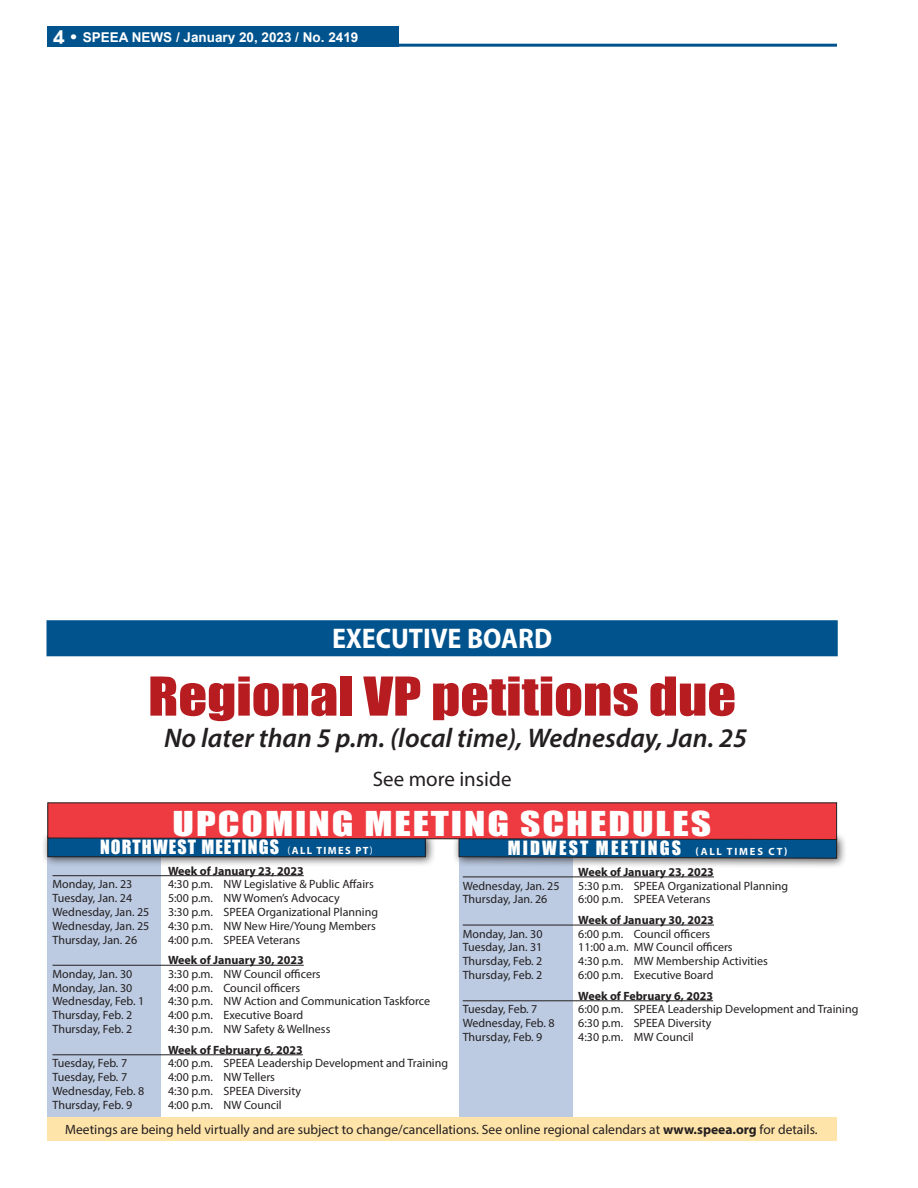
<style>
.page{position:relative;width:918px;height:1188px;background:#fff}
.page>*{position:absolute;margin:0;border:0;box-sizing:border-box;transform-origin:0 0}
.Spotlite_Headline{font:49.5px "Impact";color:#b71c21;scale:1.14 1}
.t1{font:31.5px "Impact";letter-spacing:.05em;color:#fff;scale:1.25 1}
.t2{font:28.5px "Myriad Variable Concept";color:#fff}
.t3{font:italic 27px "Myriad Variable Concept";color:#231f20}
.t4{font:21px "Myriad Variable Concept";color:#231f20}
.t5{font:18px "Impact";letter-spacing:.06em;color:#fff}
.t6{font:18px "Impact";letter-spacing:.12em;color:#fff}
.Spotlite_Meeting_Sch{font:13.5px "Myriad Pro";color:#231f20}
.t7{font:700 13.5px "Arial";color:#fff}
.Spotlite_Meeting_Sch-2{font:12px "Myriad Pro";color:#231f20}
.Spotlite_Meeting_Sch-3{font:700 12px "Myriad Pro";color:#231f20}
.s1{font-size:21px}
.s2{font-size:18px}
.s3{font-family:"Myriad Pro";font-size:10.5px}
.s4{font-family:"Myriad Pro";font-weight:700;font-size:10.5px}
.s5{font-weight:700}
</style>
<div class="page">
<div style="left:46px;top:620px;width:792px;height:36px;background:#00538d;border:2px solid #00538d"></div>
<div style="left:459px;top:838px;width:114px;height:285px;background:#bccbe2"></div>
<div style="left:47px;top:806px;width:114px;height:318px;background:#bccbe2"></div>
<div style="left:47px;top:1117px;width:790px;height:24px;background:#ffe4aa"></div>
<div style="left:47px;top:27px;width:352px;height:20px;background:#00538d"></div>
<hr style="left:47px;top:44px;width:790px;height:3px;background:#00538d">
<div style="left:453px;top:830px;width:394px;height:39px;background:#231f20;opacity:.75"></div>
<div style="left:41px;top:830px;width:395px;height:38px;background:#231f20;opacity:.75"></div>
<svg style="left:47px;top:802px;width:790px;height:57px;background:#9b455a"></svg>
<hr style="left:52px;top:875px;width:252px;height:1px;background:#231f20">
<hr style="left:52px;top:965px;width:252px;height:1px;background:#231f20">
<hr style="left:52px;top:1054px;width:251px;height:1px;background:#231f20">
<hr style="left:463px;top:877px;width:251px;height:1px;background:#231f20">
<hr style="left:463px;top:925px;width:251px;height:1px;background:#231f20">
<hr style="left:463px;top:1000px;width:250px;height:1px;background:#231f20">
<p class="t7" style="left:53px;top:28px;width:307px"><span class="s1">4</span> <span class="s2">•</span> SPEEA NEWS / January 20, 2023 / No. 2419</p>
<p class="t2" style="left:332px;top:622px;width:222px">EXECUTIVE BOARD</p>
<p class="Spotlite_Headline" style="left:148px;top:658px;width:517px">Regional VP petitions due</p>
<p class="t3" style="left:164px;top:722px;width:585px">No later than 5 p.m. (local time), Wednesday, Jan. 25</p>
<p class="t4" style="left:373px;top:766px;width:140px">See more inside</p>
<p class="t1" style="left:173px;top:799px;width:432px">UPCOMING MEETING SCHEDULES</p>
<p class="Spotlite_Meeting_Sch-3" style="left:168px;top:863px;width:137px">Week of January 23, 2023</p>
<p class="t5" style="left:100px;top:833px;width:274px">NORTHWEST MEETINGS <span class="s3">(</span><span class="s4">ALL TIMES PT</span><span class="s3">)</span></p>
<p class="t6" style="left:508px;top:833px;width:281px">MIDWEST MEETINGS <span class="s4">(ALL TIMES CT)</span></p>
<p class="Spotlite_Meeting_Sch-3" style="left:578px;top:864px;width:137px">Week of January 23, 2023</p>
<p class="Spotlite_Meeting_Sch-2" style="left:52px;top:877px;width:81px">Monday, Jan. 23</p>
<p class="Spotlite_Meeting_Sch-2" style="left:168px;top:877px;width:207px">4:30 p.m. NW Legislative &amp; Public Affairs</p>
<p class="Spotlite_Meeting_Sch-2" style="left:52px;top:891px;width:81px">Tuesday, Jan. 24</p>
<p class="Spotlite_Meeting_Sch-2" style="left:168px;top:891px;width:173px">5:00 p.m. NW Women’s Advocacy</p>
<p class="Spotlite_Meeting_Sch-2" style="left:52px;top:904px;width:98px">Wednesday, Jan. 25</p>
<p class="Spotlite_Meeting_Sch-2" style="left:168px;top:904px;width:212px">3:30 p.m. SPEEA Organizational Planning</p>
<p class="Spotlite_Meeting_Sch-2" style="left:52px;top:918px;width:98px">Wednesday, Jan. 25</p>
<p class="Spotlite_Meeting_Sch-2" style="left:168px;top:918px;width:210px">4:30 p.m. NW New Hire/Young Members</p>
<p class="Spotlite_Meeting_Sch-2" style="left:52px;top:932px;width:86px">Thursday, Jan. 26</p>
<p class="Spotlite_Meeting_Sch-2" style="left:168px;top:932px;width:134px">4:00 p.m. SPEEA Veterans</p>
<p class="Spotlite_Meeting_Sch-3" style="left:168px;top:952px;width:137px">Week of January 30, 2023</p>
<p class="Spotlite_Meeting_Sch-2" style="left:52px;top:966px;width:81px">Monday, Jan. 30</p>
<p class="Spotlite_Meeting_Sch-2" style="left:168px;top:966px;width:154px">3:30 p.m. NW Council officers</p>
<p class="Spotlite_Meeting_Sch-2" style="left:52px;top:980px;width:81px">Monday, Jan. 30</p>
<p class="Spotlite_Meeting_Sch-2" style="left:168px;top:980px;width:134px">4:00 p.m. Council officers</p>
<p class="Spotlite_Meeting_Sch-2" style="left:52px;top:994px;width:93px">Wednesday, Feb. 1</p>
<p class="Spotlite_Meeting_Sch-2" style="left:168px;top:994px;width:264px">4:30 p.m. NW Action and Communication Taskforce</p>
<p class="Spotlite_Meeting_Sch-2" style="left:52px;top:1008px;width:81px">Thursday, Feb. 2</p>
<p class="Spotlite_Meeting_Sch-2" style="left:168px;top:1008px;width:137px">4:00 p.m. Executive Board</p>
<p class="Spotlite_Meeting_Sch-2" style="left:52px;top:1022px;width:81px">Thursday, Feb. 2</p>
<p class="Spotlite_Meeting_Sch-2" style="left:168px;top:1022px;width:164px">4:30 p.m. NW Safety &amp; Wellness</p>
<p class="Spotlite_Meeting_Sch-3" style="left:168px;top:1042px;width:136px">Week of February 6, 2023</p>
<p class="Spotlite_Meeting_Sch-2" style="left:52px;top:1056px;width:76px">Tuesday, Feb. 7</p>
<p class="Spotlite_Meeting_Sch-2" style="left:168px;top:1056px;width:282px">4:00 p.m. SPEEA Leadership Development and Training</p>
<p class="Spotlite_Meeting_Sch-2" style="left:52px;top:1070px;width:76px">Tuesday, Feb. 7</p>
<p class="Spotlite_Meeting_Sch-2" style="left:168px;top:1070px;width:109px">4:00 p.m. NW Tellers</p>
<p class="Spotlite_Meeting_Sch-2" style="left:52px;top:1084px;width:93px">Wednesday, Feb. 8</p>
<p class="Spotlite_Meeting_Sch-2" style="left:168px;top:1084px;width:135px">4:30 p.m. SPEEA Diversity</p>
<p class="Spotlite_Meeting_Sch-2" style="left:52px;top:1097px;width:81px">Thursday, Feb. 9</p>
<p class="Spotlite_Meeting_Sch-2" style="left:168px;top:1097px;width:115px">4:00 p.m. NW Council</p>
<p class="Spotlite_Meeting_Sch-2" style="left:463px;top:878px;width:98px">Wednesday, Jan. 25</p>
<p class="Spotlite_Meeting_Sch-2" style="left:578px;top:878px;width:212px">5:30 p.m. SPEEA Organizational Planning</p>
<p class="Spotlite_Meeting_Sch-2" style="left:463px;top:892px;width:86px">Thursday, Jan. 26</p>
<p class="Spotlite_Meeting_Sch-2" style="left:578px;top:892px;width:134px">6:00 p.m. SPEEA Veterans</p>
<p class="Spotlite_Meeting_Sch-3" style="left:578px;top:912px;width:137px">Week of January 30, 2023</p>
<p class="Spotlite_Meeting_Sch-2" style="left:463px;top:926px;width:81px">Monday, Jan. 30</p>
<p class="Spotlite_Meeting_Sch-2" style="left:578px;top:926px;width:134px">6:00 p.m. Council officers</p>
<p class="Spotlite_Meeting_Sch-2" style="left:463px;top:940px;width:81px">Tuesday, Jan. 31</p>
<p class="Spotlite_Meeting_Sch-2" style="left:578px;top:940px;width:156px">11:00 a.m. MW Council officers</p>
<p class="Spotlite_Meeting_Sch-2" style="left:463px;top:954px;width:81px">Thursday, Feb. 2</p>
<p class="Spotlite_Meeting_Sch-2" style="left:578px;top:954px;width:191px">4:30 p.m. MW Membership Activities</p>
<p class="Spotlite_Meeting_Sch-2" style="left:463px;top:968px;width:81px">Thursday, Feb. 2</p>
<p class="Spotlite_Meeting_Sch-2" style="left:578px;top:968px;width:137px">6:00 p.m. Executive Board</p>
<p class="Spotlite_Meeting_Sch-3" style="left:578px;top:988px;width:136px">Week of February 6, 2023</p>
<p class="Spotlite_Meeting_Sch-2" style="left:463px;top:1002px;width:76px">Tuesday, Feb. 7</p>
<p class="Spotlite_Meeting_Sch-2" style="left:578px;top:1002px;width:282px">6:00 p.m. SPEEA Leadership Development and Training</p>
<p class="Spotlite_Meeting_Sch-2" style="left:463px;top:1016px;width:93px">Wednesday, Feb. 8</p>
<p class="Spotlite_Meeting_Sch-2" style="left:578px;top:1016px;width:135px">6:30 p.m. SPEEA Diversity</p>
<p class="Spotlite_Meeting_Sch-2" style="left:463px;top:1030px;width:81px">Thursday, Feb. 9</p>
<p class="Spotlite_Meeting_Sch-2" style="left:578px;top:1030px;width:117px">4:30 p.m. MW Council</p>
<p class="Spotlite_Meeting_Sch" style="left:65px;top:1121px;width:754px">Meetings are being held virtually and are subject to change/cancellations. See online regional calendars at <span class="s5">www.speea.org</span> for details.</p>
</div>
